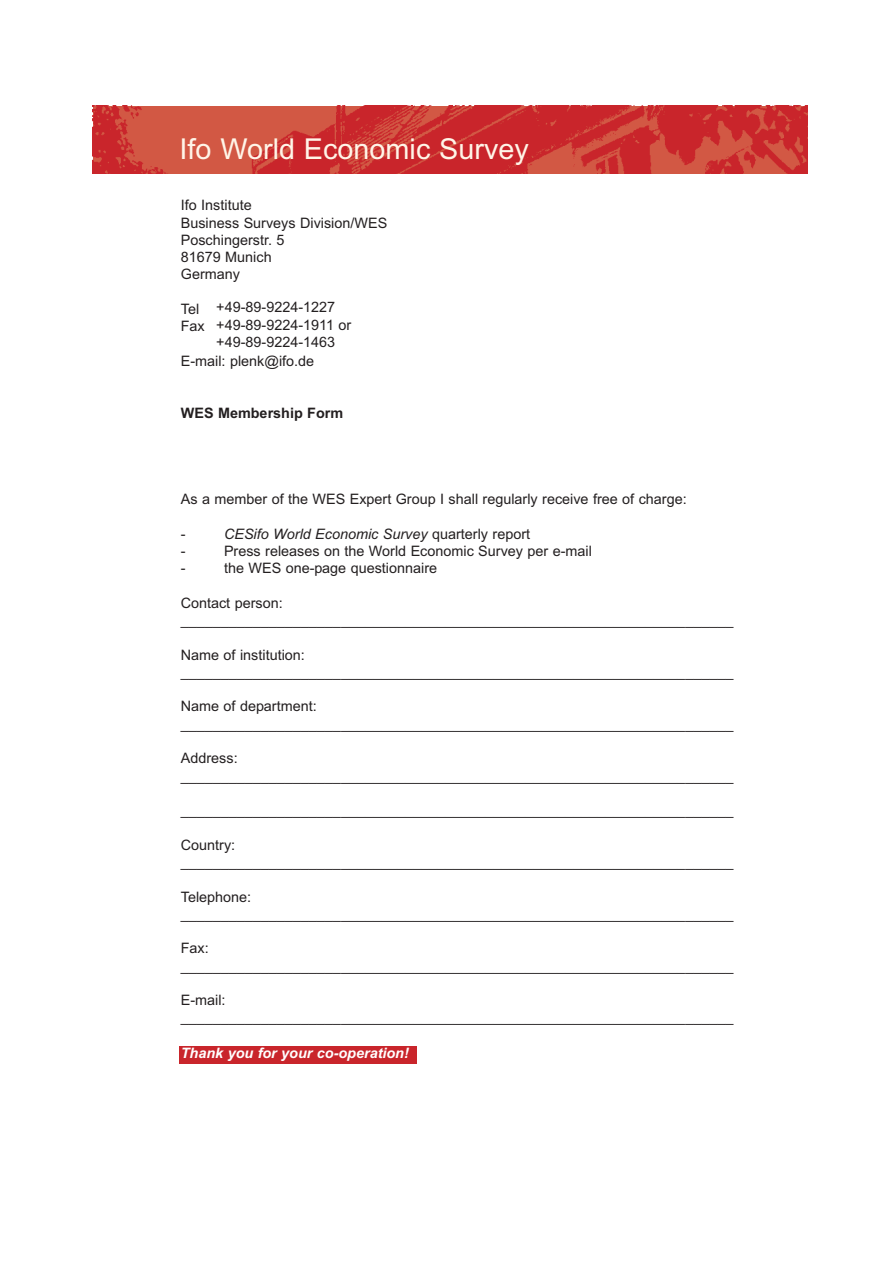
<style>
.page{position:relative;width:893px;height:1263px;background:#fff}
.page>*{position:absolute;margin:0;border:0;box-sizing:border-box;transform-origin:0 0}
.t1{font:28.8px "Arial";color:#fff5e8}
.t2{font:14.4px/17.2px "Arial";color:#231f20}
.t3{font:italic 14.4px "Arial";color:#231f20}
.t4{font:italic 700 14.4px "Arial";color:#fff}
.t5{font:700 14.4px "Arial";color:#231f20}
.s1{font-style:normal}
</style>
<div class="page">
<img style="left:93px;top:106px;width:714px;height:68px">
<div style="left:180px;top:1046px;width:237px;height:18px;background:#c9252b"></div>
<h1 class="t1" style="left:180px;top:139px;width:351px">Ifo World Economic Survey</h1>
<p class="t2" style="left:181px;top:215px;width:208px">Business Surveys Division/WES<br>Poschingerstr. 5<br>81679 Munich<br>Germany</p>
<p class="t2" style="left:181px;top:302px;width:26px">Tel<br>Fax</p>
<p class="t2" style="left:181px;top:354px;width:135px">E-mail: plenk@ifo.de</p>
<p class="t5" style="left:181px;top:407px;width:164px">WES Membership Form</p>
<p class="t2" style="left:216px;top:300px;width:137px">+49-89-9224-1227 +49-89-9224-1911 or +49-89-9224-1463</p>
<p class="t2" style="left:181px;top:492px;width:507px">As a member of the WES Expert Group I shall regularly receive free of charge:</p>
<p class="t2" style="left:181px;top:526px;width:6px">-</p>
<p class="t3" style="left:224px;top:525px;width:308px">CESifo World Economic Survey <span class="s1">quarterly report</span></p>
<p class="t2" style="left:181px;top:544px;width:6px">-</p>
<p class="t2" style="left:224px;top:544px;width:369px">Press releases on the World Economic Survey per e-mail</p>
<p class="t2" style="left:181px;top:561px;width:6px">-</p>
<p class="t2" style="left:224px;top:561px;width:215px">the WES one-page questionnaire</p>
<p class="t2" style="left:181px;top:596px;width:554px">Contact person: _____________________________________________________________________</p>
<p class="t2" style="left:181px;top:647px;width:554px">Name of institution: _____________________________________________________________________</p>
<p class="t2" style="left:181px;top:699px;width:554px">Name of department: _____________________________________________________________________</p>
<p class="t2" style="left:181px;top:751px;width:554px">Address: _____________________________________________________________________</p>
<p class="t2" style="left:181px;top:803px;width:554px">_____________________________________________________________________</p>
<p class="t2" style="left:181px;top:837px;width:554px">Country: _____________________________________________________________________</p>
<p class="t2" style="left:181px;top:889px;width:554px">Telephone: _____________________________________________________________________</p>
<p class="t2" style="left:181px;top:941px;width:554px">Fax: _____________________________________________________________________</p>
<p class="t2" style="left:181px;top:993px;width:554px">E-mail: _____________________________________________________________________</p>
<p class="t4" style="left:181px;top:1045px;width:230px">Thank you for your co-operation!</p>
</div>
